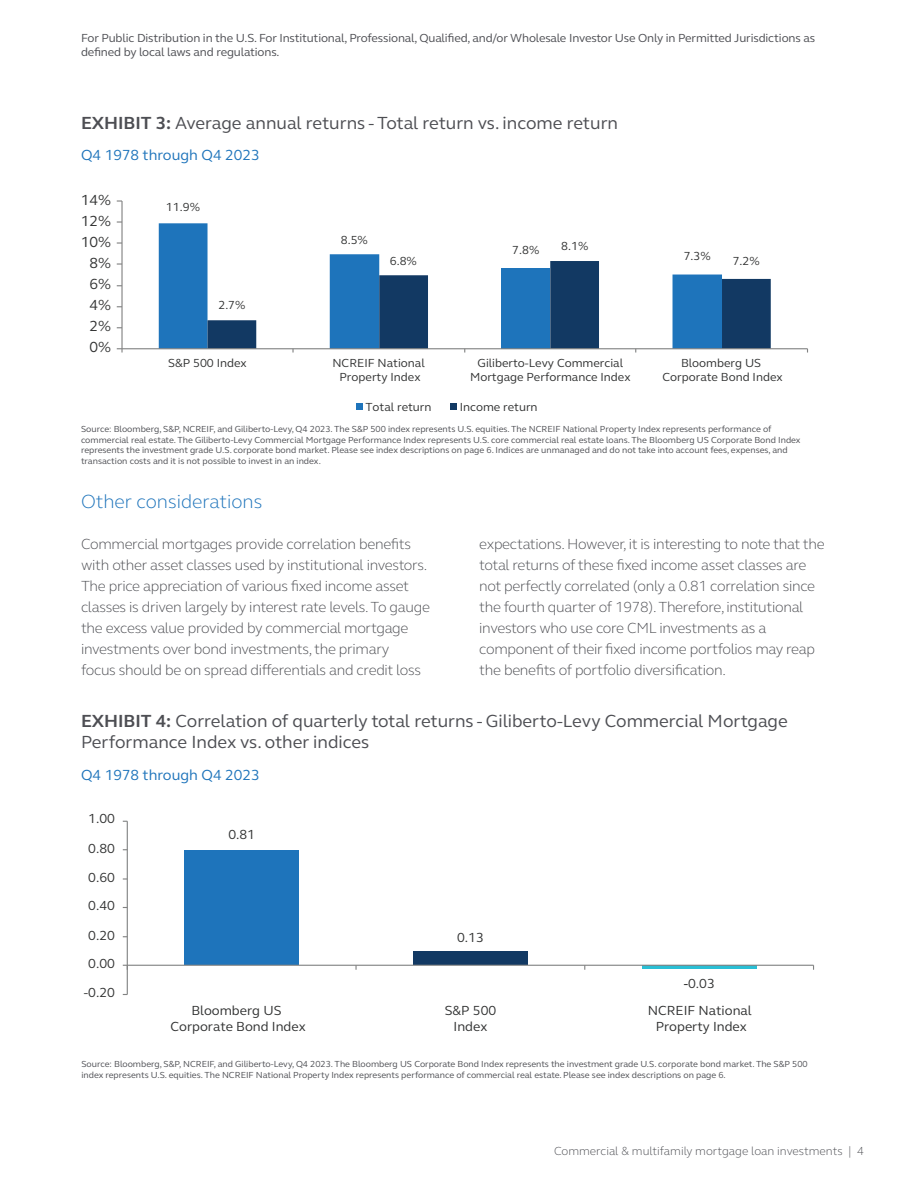
<style>
.page{position:relative;width:918px;height:1188px;background:#fff}
.page>*{position:absolute;margin:0;border:0;box-sizing:border-box;transform-origin:0 0}
.t1{font:300 19.5px "FS Elliot Pro";color:#1e74bb}
.t2{font:18px/21px "FS Elliot Pro";color:#4d4e53}
.t3{font:300 15px/21px "FS Elliot Pro";letter-spacing:-.02em;color:#4d4e53}
.t4{font:15px "FS Elliot Pro";color:#1e74bb}
.t5{font:15px "FS Elliot Pro";color:#313232}
.t6{font:13.5px/16.2px "FS Elliot Pro";color:#313232;text-align:center}
.t7{font:12px/14.4px "FS Elliot Pro";color:#313232;text-align:center}
.t8{font:12px/13.5px "FS Elliot Pro";letter-spacing:-.01em;color:#4d4e53}
.t9{font:300 12px "FS Elliot Pro";color:#4d4e53}
.t10{font:9px/10.5px "FS Elliot Pro";color:#4d4e53}
.s1{font-weight:700}
.s2{color:#040504}
</style>
<div class="page">
<svg style="left:159px;top:223px;width:221px;height:125px;fill:#1e74bb"></svg>
<svg style="left:208px;top:261px;width:563px;height:87px"></svg>
<hr style="left:121px;top:201px;width:2px;height:148px;background:#818282">
<hr style="left:122px;top:348px;width:686px;height:1px;background:#818282">
<svg style="left:117px;top:348px;width:6px;height:5px"></svg>
<div style="left:337px;top:231px;width:36px;height:19px;background:#fff"></div>
<div style="left:679px;top:242px;width:36px;height:20px;background:#fff"></div>
<div style="left:214px;top:296px;width:36px;height:20px;background:#fff"></div>
<div style="left:385px;top:252px;width:36px;height:19px;background:#fff"></div>
<div style="left:728px;top:248px;width:36px;height:19px;background:#fff"></div>
<div style="left:356px;top:404px;width:7px;height:6px;background:#1e74bb"></div>
<svg style="left:451px;top:404px;width:6px;height:6px"></svg>
<div style="left:413px;top:951px;width:115px;height:14px;background:#123963"></div>
<hr style="left:642px;top:965px;width:115px;height:4px;background:#2abfd5">
<div style="left:184px;top:850px;width:115px;height:115px;background:#1e74bb"></div>
<hr style="left:127px;top:821px;width:1px;height:173px;background:#818282">
<hr style="left:127px;top:965px;width:687px;height:1px;background:#818282">
<h3 class="t8" style="left:81px;top:31px;width:736px">For Public Distribution in the U.S. For Institutional, Professional, Qualified, and/or Wholesale Investor Use Only in Permitted Jurisdictions as defined by local laws and regulations.</h3>
<h2 class="t2" style="left:81px;top:112px;width:539px"><span class="s1">EXHIBIT 3:</span> Average annual returns - Total return vs. income return</h2>
<h3 class="t4" style="left:81px;top:145px;width:180px">Q4 1978 through Q4 2023</h3>
<h3 class="t5" style="left:81px;top:190px;width:32px">14%</h3>
<h3 class="t5" style="left:81px;top:211px;width:32px">12%</h3>
<h3 class="t5" style="left:81px;top:232px;width:32px">10%</h3>
<h3 class="t5" style="left:89px;top:253px;width:23px">8%</h3>
<h3 class="t5" style="left:89px;top:274px;width:23px">6%</h3>
<h3 class="t5" style="left:89px;top:295px;width:23px">4%</h3>
<h3 class="t5" style="left:89px;top:316px;width:23px">2%</h3>
<h3 class="t5" style="left:89px;top:337px;width:23px">0%</h3>
<h3 class="t7" style="left:166px;top:199px;width:36px">11.9%</h3>
<h3 class="t7" style="left:218px;top:297px;width:29px">2.7%</h3>
<h3 class="t7" style="left:341px;top:232px;width:29px">8.5%</h3>
<h3 class="t7" style="left:390px;top:253px;width:29px">6.8%</h3>
<h3 class="t7" style="left:512px;top:242px;width:29px">7.8%</h3>
<h3 class="t7" style="left:561px;top:238px;width:29px">8.1%</h3>
<h3 class="t7" style="left:684px;top:248px;width:29px">7.3%</h3>
<h3 class="t7" style="left:733px;top:253px;width:29px">7.2%</h3>
<h3 class="t7" style="left:168px;top:355px;width:80px">S&amp;P 500 Index</h3>
<h3 class="t7" style="left:332px;top:355px;width:94px">NCREIF National<br>Property Index</h3>
<h3 class="t7" style="left:470px;top:355px;width:162px">Giliberto-Levy Commercial<br>Mortgage Performance Index</h3>
<h3 class="t7" style="left:662px;top:355px;width:122px">Bloomberg US<br>Corporate Bond Index</h3>
<h3 class="t7" style="left:365px;top:399px;width:68px">Total return</h3>
<h3 class="t7" style="left:460px;top:399px;width:79px">Income return</h3>
<p class="t10" style="left:81px;top:424px;width:721px">Source: Bloomberg, S&amp;P, NCREIF, and Giliberto-Levy, Q4 2023. The S&amp;P 500 index represents U.S. equities. The NCREIF National Property Index represents performance of commercial real estate. The Giliberto-Levy Commercial Mortgage Performance Index represents U.S. core commercial real estate loans. The Bloomberg US Corporate Bond Index represents the investment grade U.S. corporate bond market. Please see index descriptions on page 6. Indices are unmanaged and do not take into account fees, expenses, and transaction costs and it is not possible to invest in an index.</p>
<h1 class="t1" style="left:81px;top:488px;width:183px">Other considerations</h1>
<p class="t3" style="left:81px;top:533px;width:351px">Commercial mortgages provide correlation benefits with other asset classes used by institutional investors.<br>The price appreciation of various fixed income asset classes is driven largely by interest rate levels. To gauge the excess value provided by commercial mortgage investments over bond investments, the primary<br>focus should be on spread differentials and credit loss</p>
<p class="t3" style="left:479px;top:533px;width:347px">expectations. However, it is interesting to note that the total returns of these fixed income asset classes are not perfectly correlated (only a 0.81 correlation since the fourth quarter of 1978). Therefore, institutional investors who use core CML investments as a component of their fixed income portfolios may reap the benefits of portfolio diversification.</p>
<h2 class="t2" style="left:81px;top:710px;width:708px"><span class="s1">EXHIBIT 4:</span> Correlation of quarterly total returns - Giliberto-Levy Commercial Mortgage<br>Performance Index vs. other indices</h2>
<h3 class="t4" style="left:81px;top:765px;width:180px">Q4 1978 through Q4 2023</h3>
<h3 class="t6" style="left:88px;top:810px;width:28px">1.00</h3>
<h3 class="t6" style="left:88px;top:840px;width:28px">0.80</h3>
<h3 class="t6" style="left:88px;top:869px;width:28px">0.60</h3>
<h3 class="t6" style="left:88px;top:897px;width:28px">0.40</h3>
<h3 class="t6" style="left:88px;top:927px;width:28px">0.20</h3>
<h3 class="t6" style="left:88px;top:955px;width:28px">0.00</h3>
<h3 class="t6" style="left:84px;top:984px;width:32px">-0.20</h3>
<h3 class="t6" style="left:228px;top:826px;width:28px">0.81</h3>
<h3 class="t6" style="left:457px;top:929px;width:28px">0.13</h3>
<h3 class="t6" style="left:684px;top:975px;width:32px"><span class="s2">-</span>0.03</h3>
<h3 class="t6" style="left:170px;top:1002px;width:137px">Bloomberg US<br>Corporate Bond Index</h3>
<h3 class="t6" style="left:445px;top:1002px;width:53px">S&amp;P 500<br>Index</h3>
<h3 class="t6" style="left:648px;top:1002px;width:105px">NCREIF National<br>Property Index</h3>
<p class="t10" style="left:81px;top:1059px;width:728px">Source: Bloomberg, S&amp;P, NCREIF, and Giliberto-Levy, Q4 2023. The Bloomberg US Corporate Bond Index represents the investment grade U.S. corporate bond market. The S&amp;P 500 index represents U.S. equities. The NCREIF National Property Index represents performance of commercial real estate. Please see index descriptions on page 6.</p>
<h3 class="t9" style="left:554px;top:1143px;width:311px">Commercial &amp; multifamily mortgage loan investments | 4</h3>
</div>
